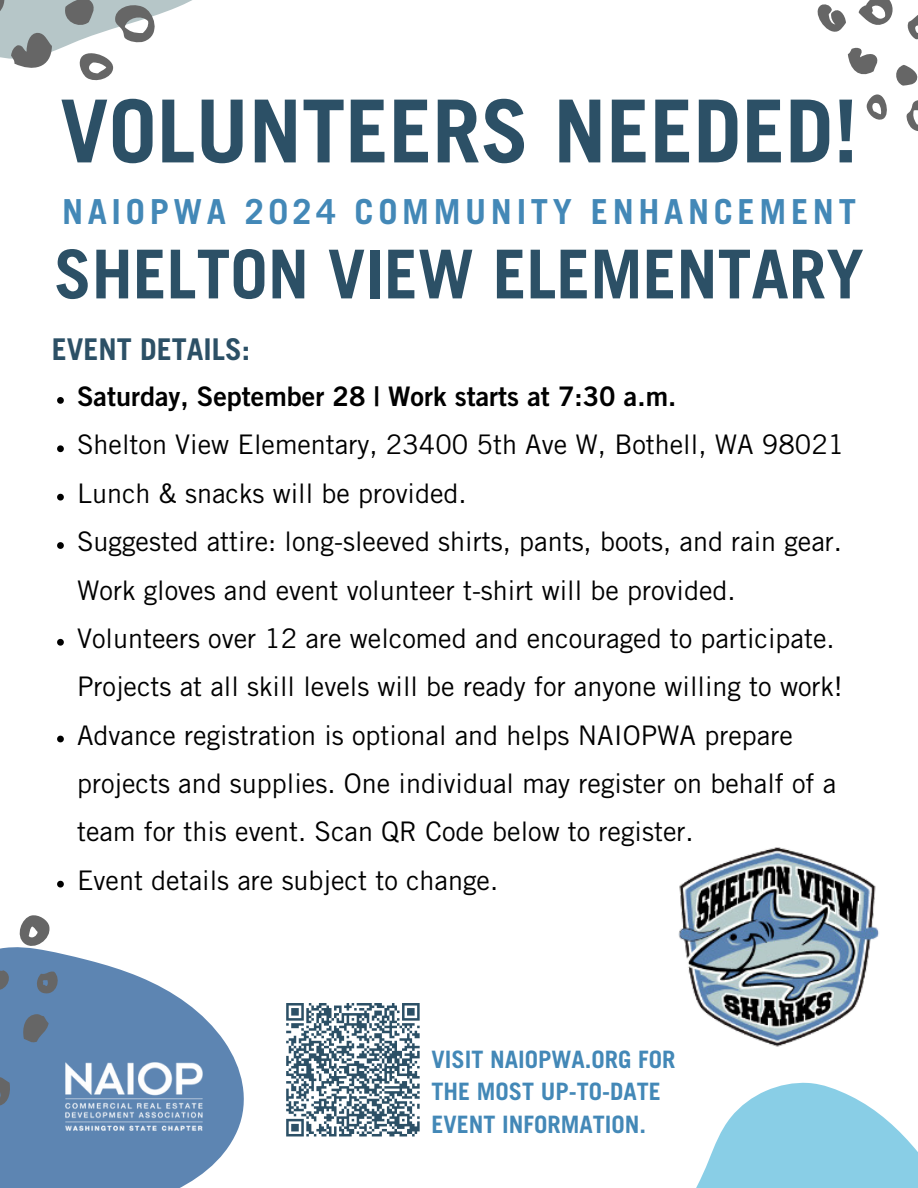
<style>
.page{position:relative;width:918px;height:1188px;background:#fff}
.page>*{position:absolute;margin:0;border:0;box-sizing:border-box;transform-origin:0 0}
.t1{font:700 87px "Trade Gothic LT Std";color:#2c5066}
.t2{font:700 67.5px "Trade Gothic LT Std";color:#2c5066}
.t3{font:700 34.5px "Trade Gothic LT Std";letter-spacing:.135em;color:#4388b7}
.t4{font:700 30px "Trade Gothic LT Std";color:#2c5066}
.t5{font:27px/48.3px "Trade Gothic LT Std";color:#000}
.t6{font:27px "Trade Gothic LT Std Bd 2";color:#000}
.t7{font:700 24px/32.7px "Trade Gothic LT Std";color:#4388b7}
</style>
<div class="page">
<svg style="left:0;top:0;width:192px;height:81px"></svg>
<svg style="left:0;top:880px;width:244px;height:308px;fill:#5d85b2"></svg>
<svg style="left:696px;top:1082px;width:222px;height:106px"></svg>
<svg style="left:0;top:880px;width:3px;height:23px"></svg>
<svg style="left:15px;top:914px;width:37px;height:37px"></svg>
<svg style="left:0;top:969px;width:14px;height:22px"></svg>
<svg style="left:35px;top:971px;width:24px;height:26px"></svg>
<svg style="left:0;top:1010px;width:7px;height:50px"></svg>
<svg style="left:21px;top:1014px;width:28px;height:30px"></svg>
<svg style="left:0;top:1072px;width:12px;height:34px"></svg>
<svg style="left:817px;top:0;width:101px;height:131px"></svg>
<svg style="left:57px;top:397px;width:7px;height:7px"></svg>
<svg style="left:57px;top:445px;width:7px;height:7px"></svg>
<svg style="left:57px;top:494px;width:7px;height:7px"></svg>
<svg style="left:57px;top:542px;width:7px;height:7px"></svg>
<svg style="left:57px;top:639px;width:7px;height:7px"></svg>
<svg style="left:57px;top:736px;width:7px;height:6px"></svg>
<svg style="left:57px;top:881px;width:7px;height:7px"></svg>
<img style="left:678px;top:847px;width:201px;height:200px">
<img style="left:66px;top:1062px;width:137px;height:69px">
<svg style="left:286px;top:1003px;width:134px;height:134px"></svg>
<p class="t1" style="left:60px;top:100px;width:799px">VOLUNTEERS NEEDED!</p>
<p class="t3" style="left:62px;top:199px;width:795px">NAIOPWA 2024 COMMUNITY ENHANCEMENT</p>
<p class="t2" style="left:54px;top:250px;width:811px">SHELTON VIEW ELEMENTARY</p>
<p class="t4" style="left:52px;top:338px;width:200px">EVENT DETAILS:</p>
<p class="t6" style="left:77px;top:387px;width:601px">Saturday, September 28 | Work starts at 7:30 a.m.</p>
<p class="t5" style="left:77px;top:424px;width:769px">Shelton View Elementary, 23400 5th Ave W, Bothell, WA 98021</p>
<p class="t5" style="left:77px;top:473px;width:391px">Lunch &amp; snacks will be provided.</p>
<h1 class="t5" style="left:77px;top:521px;width:767px">Suggested attire: long-sleeved shirts, pants, boots, and rain gear.<br>Work gloves and event volunteer t-shirt will be provided.</h1>
<h3 class="t5" style="left:77px;top:618px;width:767px">Volunteers over 12 are welcomed and encouraged to participate.<br>Projects at all skill levels will be ready for anyone willing to work!</h3>
<h2 class="t5" style="left:77px;top:715px;width:761px">Advance registration is optional and helps NAIOPWA prepare projects and supplies. One individual may register on behalf of a team for this event. Scan QR Code below to register.</h2>
<h4 class="t5" style="left:77px;top:860px;width:423px">Event details are subject to change.</h4>
<p class="t7" style="left:432px;top:1046px;width:246px">VISIT NAIOPWA.ORG FOR<br>THE MOST UP-TO-DATE<br>EVENT INFORMATION.</p>
</div>
